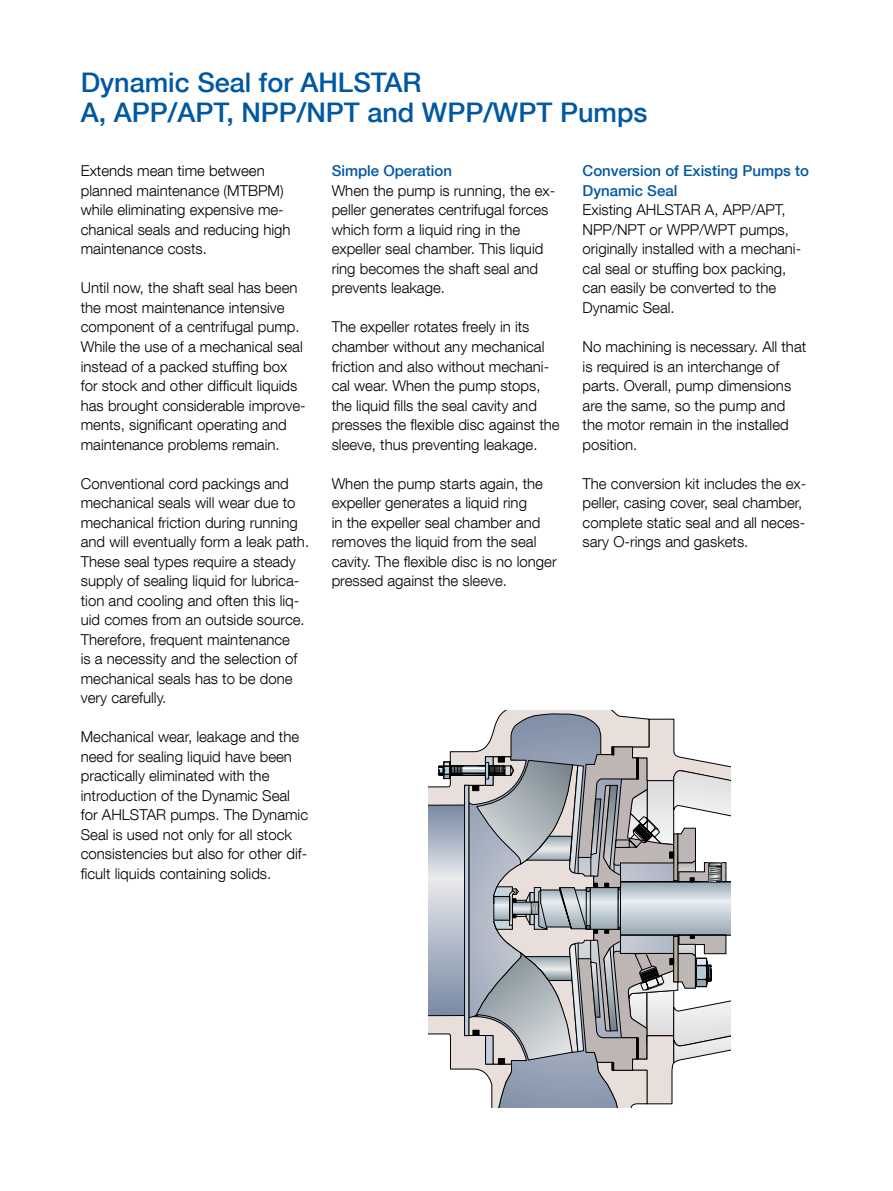
<style>
.page{position:relative;width:893px;height:1191px;background:#fff}
.page>*{position:absolute;margin:0;border:0;box-sizing:border-box;transform-origin:0 0}
.Pääotsikko_18pt_sini{font:500 27px "Helvetica Neue LT Com";color:#0058a2}
.Leipis{font:300 15px/19.5px "Helvetica Neue LT Com";color:#000}
.Väliotsikko{font:500 15px/19.5px "Helvetica Neue LT Com";color:#0058a2}
</style>
<div class="page">
<svg style="left:428px;top:710px;width:303px;height:398px;background:#b9bbbf"></svg>
<p class="Pääotsikko_18pt_sini" style="left:81px;top:66px;width:342px">Dynamic Seal for AHLSTAR</p>
<p class="Pääotsikko_18pt_sini" style="left:81px;top:96px;width:568px">A, APP/APT, NPP/NPT and WPP/WPT Pumps</p>
<p class="Leipis" style="left:81px;top:161px;width:211px">Extends mean time between planned maintenance (MTBPM) while eliminating expensive me&shy;chanical seals and reducing high maintenance costs.</p>
<p class="Leipis" style="left:81px;top:278px;width:227px">Until now, the shaft seal has been the most maintenance intensive component of a centrifugal pump.<br>While the use of a mechanical seal instead of a packed stuffing box for stock and other difficult liquids has brought considerable improve&shy;ments, significant operating and maintenance problems remain.</p>
<p class="Leipis" style="left:81px;top:473px;width:230px">Conventional cord packings and mechanical seals will wear due to mechanical friction during running and will eventually form a leak path.<br>These seal types require a steady supply of sealing liquid for lubrica&shy;tion and cooling and often this liq&shy;uid comes from an outside source.<br>Therefore, frequent maintenance<br>is a necessity and the selection of mechanical seals has to be done very carefully.</p>
<p class="Leipis" style="left:81px;top:726px;width:229px">Mechanical wear, leakage and the need for sealing liquid have been practically eliminated with the introduction of the Dynamic Seal for AHLSTAR pumps. The Dynamic Seal is used not only for all stock consistencies but also for other dif&shy;ficult liquids containing solids.</p>
<p class="Väliotsikko" style="left:332px;top:161px;width:122px">Simple Operation</p>
<p class="Leipis" style="left:332px;top:180px;width:225px">When the pump is running, the ex&shy;peller generates centrifugal forces which form a liquid ring in the expeller seal chamber. This liquid ring becomes the shaft seal and prevents leakage.</p>
<p class="Leipis" style="left:332px;top:317px;width:230px">The expeller rotates freely in its chamber without any mechanical friction and also without mechani&shy;cal wear. When the pump stops, the liquid fills the seal cavity and presses the flexible disc against the sleeve, thus preventing leakage.</p>
<p class="Leipis" style="left:332px;top:473px;width:227px">When the pump starts again, the expeller generates a liquid ring<br>in the expeller seal chamber and removes the liquid from the seal cavity. The flexible disc is no longer pressed against the sleeve.</p>
<p class="Väliotsikko" style="left:583px;top:161px;width:228px">Conversion of Existing Pumps to<br>Dynamic Seal</p>
<p class="Leipis" style="left:583px;top:200px;width:220px">Existing AHLSTAR A, APP/APT,<br>NPP/NPT or WPP/WPT pumps, originally installed with a mechani&shy;cal seal or stuffing box packing, can easily be converted to the<br>Dynamic Seal.</p>
<p class="Leipis" style="left:583px;top:336px;width:225px">No machining is necessary. All that is required is an interchange of parts. Overall, pump dimensions are the same, so the pump and the motor remain in the installed position.</p>
<p class="Leipis" style="left:583px;top:473px;width:225px">The conversion kit includes the ex&shy;peller, casing cover, seal chamber, complete static seal and all neces&shy;sary O-rings and gaskets.</p>
</div>
